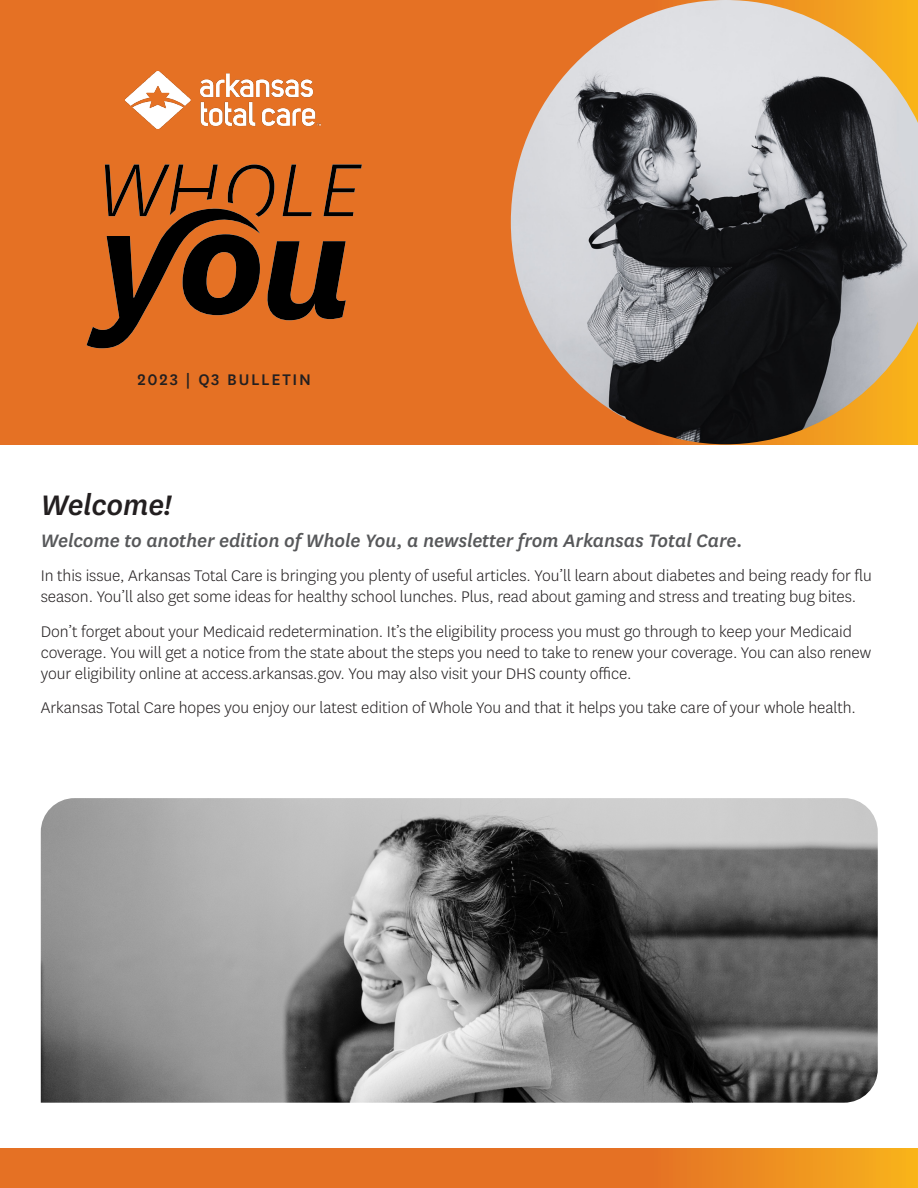
<style>
.page{position:relative;width:918px;height:1188px;background:#fff}
.page>*{position:absolute;margin:0;border:0;box-sizing:border-box;transform-origin:0 0}
.t1{font:italic 500 33px "Centene Sans";letter-spacing:-.01em;color:#231f20}
.t2{font:italic 500 21px "Centene Sans";letter-spacing:-.005em;color:#57585a}
.t3{font:300 18px/21px "Centene Sans";letter-spacing:-.005em;color:#231f20}
.t4{font:500 18px "Centene Sans";letter-spacing:.1em;color:#231f20}
</style>
<div class="page">
<div style="left:0;top:0;width:918px;height:444px;background:#e57124"></div>
<svg style="left:0;top:1148px;width:918px;height:40px;background:#e77a22"></svg>
<img style="left:125px;top:71px;width:195px;height:57px">
<img style="left:511px;top:0;width:407px;height:444px">
<svg style="left:87px;top:164px;width:275px;height:184px"></svg>
<img style="left:41px;top:798px;width:837px;height:305px">
<p class="t4" style="left:137px;top:367px;width:175px">2023 | Q3 BULLETIN</p>
<h2 class="t1" style="left:41px;top:483px;width:132px">Welcome!</h2>
<p class="t2" style="left:41px;top:527px;width:703px">Welcome to another edition of Whole You, a newsletter from Arkansas Total Care.</p>
<p class="t3" style="left:41px;top:565px;width:833px">In this issue, Arkansas Total Care is bringing you plenty of useful articles. You’ll learn about diabetes and being ready for flu season. You’ll also get some ideas for healthy school lunches. Plus, read about gaming and stress and treating bug bites.</p>
<p class="t3" style="left:41px;top:620px;width:832px">Don’t forget about your Medicaid redetermination. It’s the eligibility process you must go through to keep your Medicaid coverage. You will get a notice from the state about the steps you need to take to renew your coverage. You can also renew your eligibility online at access.arkansas.gov. You may also visit your DHS county office.</p>
<p class="t3" style="left:41px;top:697px;width:817px">Arkansas Total Care hopes you enjoy our latest edition of Whole You and that it helps you take care of your whole health.</p>
</div>
